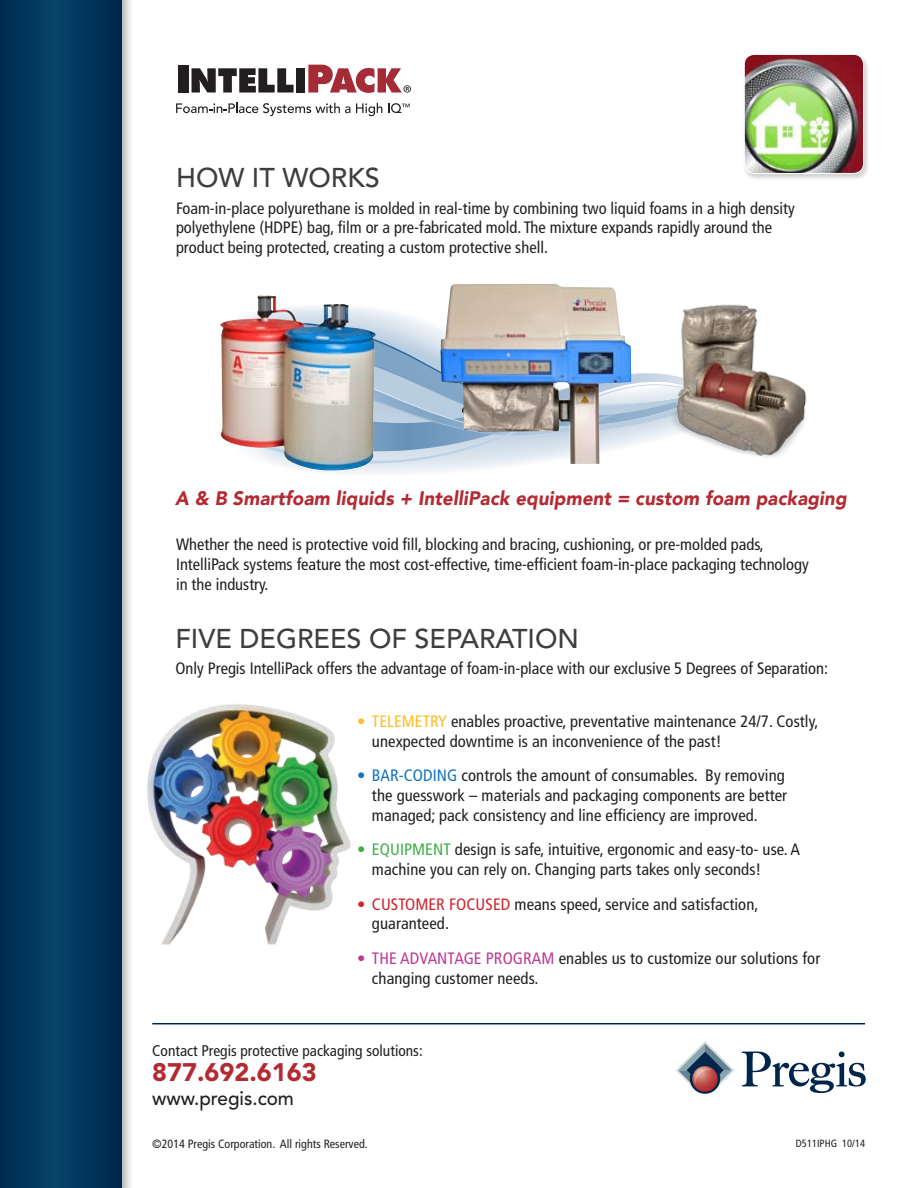
<style>
.page{position:relative;width:918px;height:1188px;background:#fff}
.page>*{position:absolute;margin:0;border:0;box-sizing:border-box;transform-origin:0 0}
.t1{font:500 27px "Avenir";color:#3e3e3f}
.t2{font:900 25.2px "Avenir";color:#b32a33}
.t3{font:500 19.65px "Avenir";color:#231f20;scale:.96 1}
.t4{font:italic 900 19.5px "Avenir";letter-spacing:.01em;color:#b32a33;scale:.95 1}
.t5{font:condensed 16.5px/19.8px "Frutiger";letter-spacing:.005em;color:#231f20}
.t6{font:condensed 15.45px "Frutiger";color:#231f20}
.t7{font:condensed 12px "Frutiger";color:#231f20}
.t8{font:condensed 10.5px "Frutiger";color:#231f20}
.s1{color:#fdbd28}
.s2{color:#1074bc}
.s3{color:#40ae49}
.s4{color:#d1232a}
.s5{color:#be3895}
</style>
<div class="page">
<div style="left:0;top:0;width:134px;height:1188px;background:#231f20;opacity:.35"></div>
<div style="left:0;top:0;width:122px;height:1188px;background:linear-gradient(to right,#023a60,#013258)"></div>
<img style="left:147px;top:704px;width:204px;height:241px">
<div style="left:742px;top:53px;width:127px;height:127px;background:#231f20;opacity:.2"></div>
<img style="left:744px;top:54px;width:120px;height:119px">
<div style="left:744px;top:54px;width:120px;height:120px;border:1px solid #fff;border-radius:10px"></div>
<hr style="left:152px;top:1023px;width:713px;height:1px;background:#00254c">
<svg style="left:376px;top:322px;width:64px;height:29px;background:#ccdae7"></svg>
<svg style="left:376px;top:351px;width:284px;height:114px"></svg>
<img style="left:220px;top:295px;width:156px;height:176px">
<img style="left:660px;top:304px;width:147px;height:154px">
<img style="left:440px;top:284px;width:191px;height:180px">
<div style="left:178px;top:65px;width:11px;height:28px;background:#231f20"></div>
<svg style="left:192px;top:68px;width:102px;height:25px"></svg>
<div style="left:296px;top:68px;width:9px;height:25px;background:#231f20"></div>
<svg style="left:308px;top:65px;width:103px;height:28px"></svg>
<svg style="left:176px;top:103px;width:174px;height:13px"></svg>
<svg style="left:356px;top:103px;width:26px;height:13px"></svg>
<svg style="left:388px;top:103px;width:22px;height:10px"></svg>
<svg style="left:742px;top:1052px;width:124px;height:41px"></svg>
<svg style="left:676px;top:1041px;width:59px;height:53px"></svg>
<h1 class="t1" style="left:176px;top:162px;width:205px">HOW IT WORKS</h1>
<p class="t5" style="left:176px;top:198px;width:620px">Foam-in-place polyurethane is molded in real-time by combining two liquid foams in a high density polyethylene (HDPE) bag, film or a pre-fabricated mold. The mixture expands rapidly around the product being protected, creating a custom protective shell.</p>
<p class="t4" style="left:175px;top:483px;width:708px">A &amp; B Smartfoam liquids + IntelliPack equipment = custom foam packaging</p>
<p class="t5" style="left:176px;top:535px;width:634px">Whether the need is protective void fill, blocking and bracing, cushioning, or pre-molded pads,<br>IntelliPack systems feature the most cost-effective, time-efficient foam-in-place packaging technology in the industry.</p>
<h1 class="t1" style="left:176px;top:623px;width:405px">FIVE DEGREES OF SEPARATION</h1>
<p class="t5" style="left:176px;top:659px;width:654px">Only Pregis IntelliPack offers the advantage of foam-in-place with our exclusive 5 Degrees of Separation:</p>
<p class="t5" style="left:372px;top:712px;width:448px;text-indent:-15px"><span class="s1">• TELEMETRY</span> enables proactive, preventative maintenance 24/7. Costly, unexpected downtime is an inconvenience of the past!</p>
<p class="t5" style="left:372px;top:766px;width:417px;text-indent:-15px"><span class="s2">• BAR-CODING</span> controls the amount of consumables. By removing the guesswork – materials and packaging components are better managed; pack consistency and line efficiency are improved.</p>
<p class="t5" style="left:372px;top:840px;width:430px;text-indent:-15px"><span class="s3">• EQUIPMENT</span> design is safe, intuitive, ergonomic and easy-to- use. A machine you can rely on. Changing parts takes only seconds!</p>
<p class="t5" style="left:372px;top:894px;width:388px;text-indent:-15px"><span class="s4">• CUSTOMER FOCUSED</span> means speed, service and satisfaction, guaranteed.</p>
<p class="t5" style="left:372px;top:948px;width:450px;text-indent:-15px"><span class="s5">• THE ADVANTAGE PROGRAM</span> enables us to customize our solutions for changing customer needs.</p>
<p class="t6" style="left:152px;top:1041px;width:272px">Contact Pregis protective packaging solutions:</p>
<h2 class="t2" style="left:152px;top:1057px;width:166px">877.692.6163</h2>
<p class="t3" style="left:152px;top:1086px;width:149px">www.pregis.com</p>
<p class="t7" style="left:152px;top:1137px;width:217px">©2014 Pregis Corporation. All rights Reserved.</p>
<p class="t8" style="left:796px;top:1137px;width:71px">D511IPHG 10/14</p>
</div>
